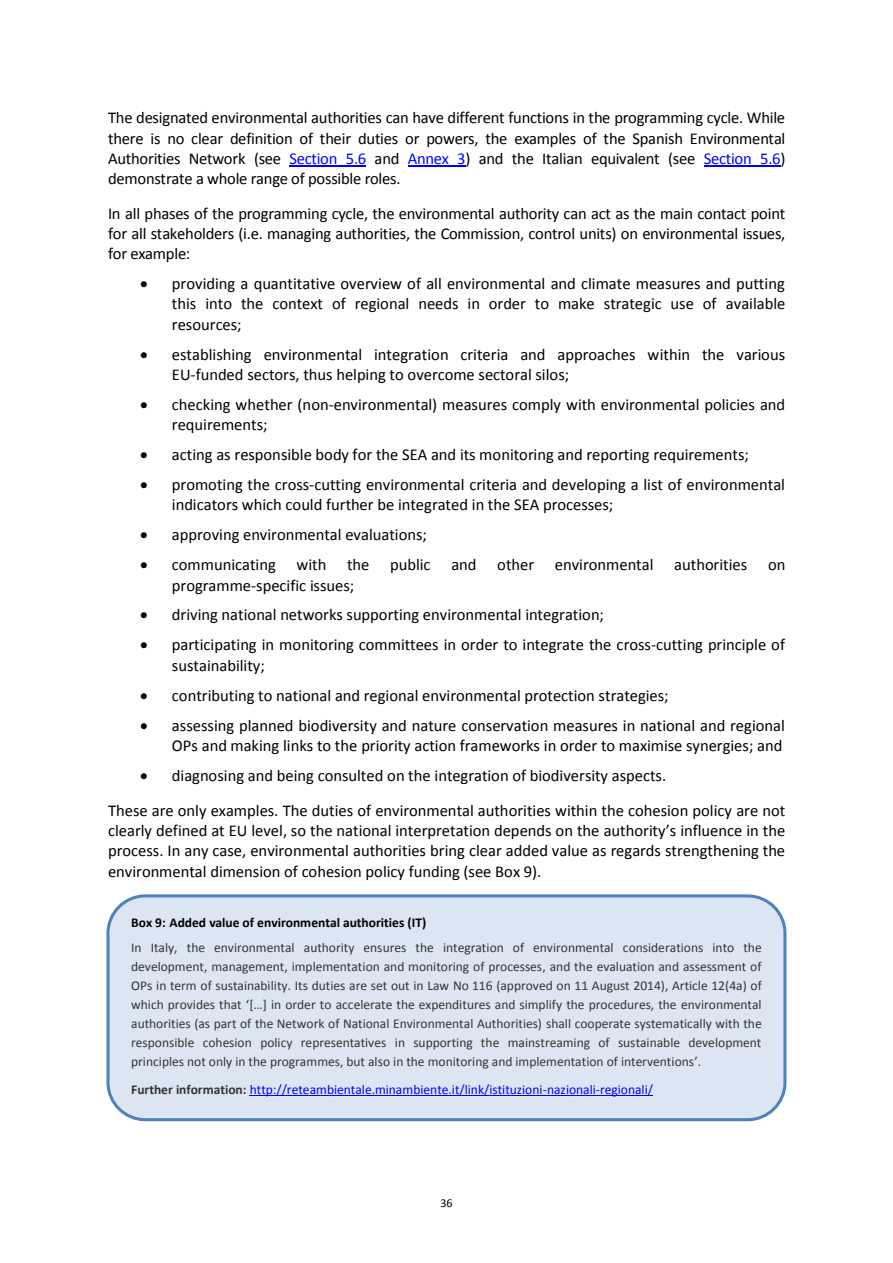
<style>
.page{position:relative;width:893px;height:1263px;background:#fff}
.page>*{position:absolute;margin:0;border:0;box-sizing:border-box;transform-origin:0 0}
.t1{font:16.5px/20.2px "Calibri";color:#000;text-align:justify}
.t2{font:13.5px/18.9px "Calibri";color:#333;text-align:justify}
.t3{font:13.5px "Calibri";color:#00f}
.t4{font:700 13.5px "Calibri";letter-spacing:-.005em;color:#000}
.t5{font:12px "Calibri";color:#000}
.s1{color:#00f}
.s2{font-weight:700;color:#333}
</style>
<div class="page">
<hr style="left:289px;top:166px;width:77px;height:1px;background:#00f">
<hr style="left:408px;top:166px;width:58px;height:1px;background:#00f">
<hr style="left:704px;top:166px;width:76px;height:1px;background:#00f">
<div style="left:108px;top:896px;width:677px;height:224px;background:#dce6f2;border-radius:37px"></div>
<div style="left:106px;top:894px;width:681px;height:227px;border:3px solid #4f81bd;border-radius:37px"></div>
<hr style="left:250px;top:1095px;width:403px;height:1px;background:#00f">
<p class="t1" style="left:108px;top:109px;width:679px">The designated environmental authorities can have different functions in the programming cycle. While there is no clear definition of their duties or powers, the examples of the Spanish Environmental Authorities Network (see <span class="s1">Section 5.6</span> and <span class="s1">Annex 3</span>) and the Italian equivalent (see <span class="s1">Section 5.6</span>) demonstrate a whole range of possible roles.</p>
<p class="t1" style="left:108px;top:205px;width:679px">In all phases of the programming cycle, the environmental authority can act as the main contact point for all stakeholders (i.e. managing authorities, the Commission, control units) on environmental issues, for example:</p>
<p class="t1" style="left:172px;top:275px;width:615px;text-indent:-32px">• providing a quantitative overview of all environmental and climate measures and putting this into the context of regional needs in order to make strategic use of available resources;</p>
<p class="t1" style="left:172px;top:345px;width:615px;text-indent:-32px">• establishing environmental integration criteria and approaches within the various<br>EU-funded sectors, thus helping to overcome sectoral silos;</p>
<p class="t1" style="left:172px;top:396px;width:615px;text-indent:-32px">• checking whether (non-environmental) measures comply with environmental policies and requirements;</p>
<p class="t1" style="left:140px;top:446px;width:610px">• acting as responsible body for the SEA and its monitoring and reporting requirements;</p>
<p class="t1" style="left:172px;top:476px;width:615px;text-indent:-32px">• promoting the cross-cutting environmental criteria and developing a list of environmental indicators which could further be integrated in the SEA processes;</p>
<p class="t1" style="left:140px;top:526px;width:288px">• approving environmental evaluations;</p>
<p class="t1" style="left:140px;top:556px;width:137px">• communicating</p>
<p class="t1" style="left:297px;top:556px;width:74px">with the</p>
<p class="t1" style="left:390px;top:556px;width:42px">public</p>
<p class="t1" style="left:451px;top:556px;width:297px">and other environmental authorities</p>
<p class="t1" style="left:768px;top:556px;width:19px">on</p>
<p class="t1" style="left:172px;top:576px;width:184px">programme-specific issues;</p>
<p class="t1" style="left:140px;top:606px;width:465px">• driving national networks supporting environmental integration;</p>
<p class="t1" style="left:172px;top:636px;width:615px;text-indent:-32px">• participating in monitoring committees in order to integrate the cross-cutting principle of sustainability;</p>
<p class="t1" style="left:140px;top:686px;width:530px">• contributing to national and regional environmental protection strategies;</p>
<p class="t1" style="left:140px;top:717px;width:646px;text-align:right">• assessing planned biodiversity and nature conservation measures in national and regional<br>OPs and making links to the priority action frameworks in order to maximise synergies; and</p>
<p class="t1" style="left:140px;top:767px;width:528px">• diagnosing and being consulted on the integration of biodiversity aspects.</p>
<p class="t1" style="left:108px;top:802px;width:679px">These are only examples. The duties of environmental authorities within the cohesion policy are not clearly defined at EU level, so the national interpretation depends on the authority’s influence in the process. In any case, environmental authorities bring clear added value as regards strengthening the environmental dimension of cohesion policy funding (see Box 9).</p>
<p class="t4" style="left:131px;top:917px;width:296px">Box 9: Added value of environmental authorities (IT)</p>
<p class="t2" style="left:131px;top:939px;width:632px">In Italy, the environmental authority ensures the integration of environmental considerations into the development, management, implementation and monitoring of processes, and the evaluation and assessment of OPs in term of sustainability. Its duties are set out in Law No 116 (approved on 11 August 2014), Article 12(4a) of which provides that ‘[…] in order to accelerate the expenditures and simplify the procedures, the environmental authorities (as part of the Network of National Environmental Authorities) shall cooperate systematically with the responsible cohesion policy representatives in supporting the mainstreaming of sustainable development principles not only in the programmes, but also in the monitoring and implementation of interventions’.</p>
<p class="t3" style="left:131px;top:1084px;width:523px"><span class="s2">Further information:</span> http://reteambientale.minambiente.it/link/istituzioni-nazionali-regionali/</p>
<p class="t5" style="left:440px;top:1198px;width:14px">36</p>
</div>
